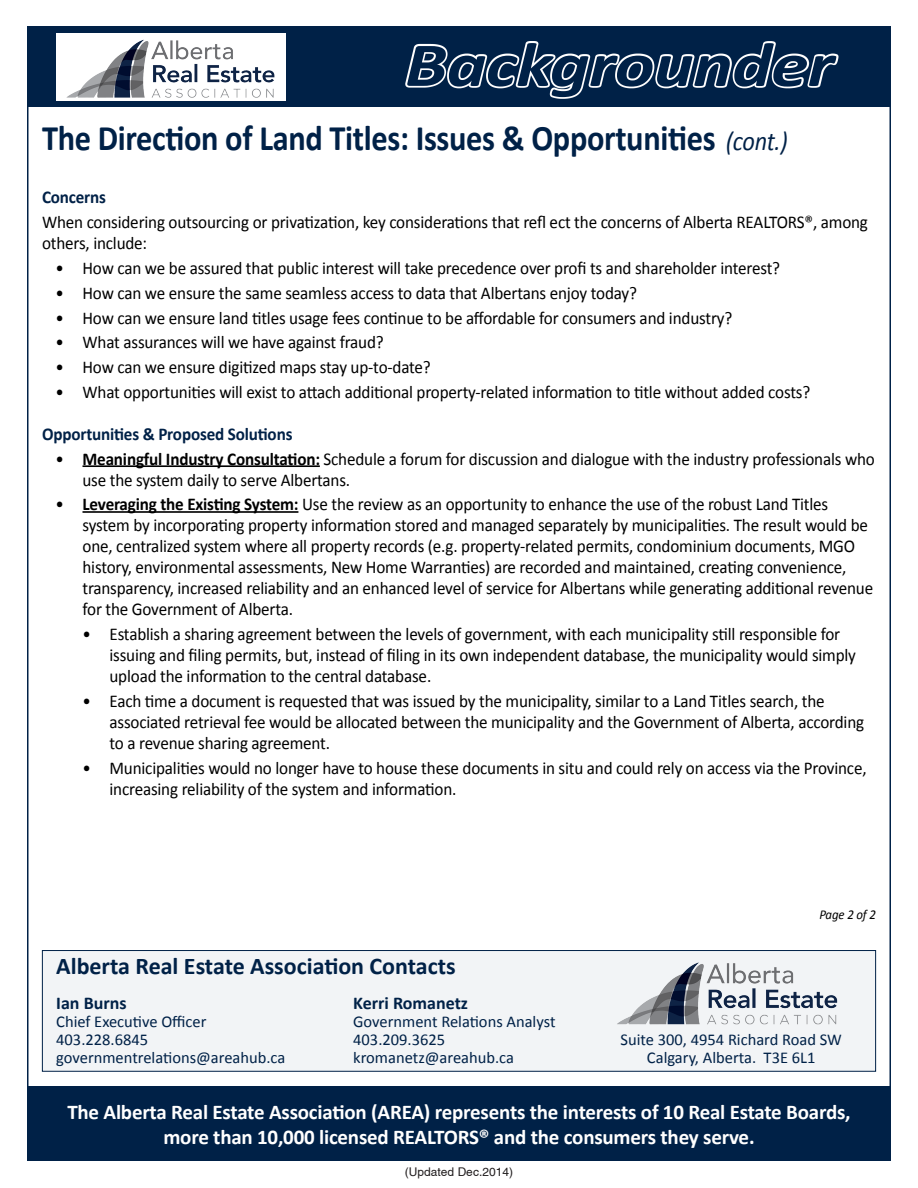
<style>
.page{position:relative;width:918px;height:1188px;background:#fff}
.page>*{position:absolute;margin:0;border:0;box-sizing:border-box;transform-origin:0 0}
.t1{font:italic 700 63px "Calibri";letter-spacing:-.01em;color:#002147;scale:1.2 1}
.t2{font:700 36px "Calibri";letter-spacing:-.01em;color:#002147;scale:.9 1}
.t3{font:700 24px "Calibri";color:#002147}
.t4{font:700 21px "Calibri";letter-spacing:-.01em;color:#fff}
.t5{font:18px/21px "Calibri";letter-spacing:-.01em;color:#000;scale:.95 1}
.t6{font:700 18px "Calibri";letter-spacing:-.01em;color:#002147;scale:.95 1}
.t7{font:700 18px "Calibri";letter-spacing:-.01em;color:#002147}
.t8{font:16.5px "Calibri";color:#002147}
.t9{font:italic 13.5px "Calibri";letter-spacing:-.01em;color:#000;scale:.95 1}
.t10{font:12px "Helvetica";color:#231f20}
.s1{font-weight:400;font-style:italic;font-size:27px}
.s2{font-weight:700}
</style>
<div class="page">
<hr style="left:82px;top:465px;width:238px;height:2px;background:#000">
<hr style="left:82px;top:511px;width:216px;height:2px;background:#000">
<div style="left:42px;top:951px;width:834px;height:120px;background:#f2f4f6"></div>
<div style="left:42px;top:950px;width:834px;height:122px;border:1px solid #002147"></div>
<img style="left:617px;top:962px;width:221px;height:63px">
<div style="left:27px;top:26px;width:864px;height:81px;background:#002147"></div>
<svg style="left:405px;top:41px;width:433px;height:58px"></svg>
<div style="left:56px;top:33px;width:230px;height:67px;background:#fff"></div>
<img style="left:66px;top:39px;width:209px;height:59px">
<div style="left:27px;top:1087px;width:864px;height:74px;background:#002147"></div>
<p class="t1" style="left:405px;top:25px;width:359px">Backgrounder</p>
<p class="t2" style="left:42px;top:115px;width:830px">The Direction of Land Titles: Issues &amp; Opportunities <span class="s1">(cont.)</span></p>
<p class="t6" style="left:42px;top:186px;width:69px">Concerns</p>
<p class="t5" style="left:42px;top:212px;width:871px">When considering outsourcing or privatization, key considerations that refl ect the concerns of Alberta REALTORS®, among others, include:</p>
<p class="t5" style="left:56px;top:258px;width:764px">• How can we be assured that public interest will take precedence over profi ts and shareholder interest?</p>
<p class="t5" style="left:56px;top:282px;width:614px">• How can we ensure the same seamless access to data that Albertans enjoy today?</p>
<p class="t5" style="left:56px;top:307px;width:714px">• How can we ensure land titles usage fees continue to be affordable for consumers and industry?</p>
<p class="t5" style="left:56px;top:332px;width:347px">• What assurances will we have against fraud?</p>
<p class="t5" style="left:56px;top:357px;width:397px">• How can we ensure digitized maps stay up-to-date?</p>
<p class="t5" style="left:56px;top:381px;width:796px">• What opportunities will exist to attach additional property-related information to title without added costs?</p>
<p class="t6" style="left:42px;top:422px;width:265px">Opportunities &amp; Proposed Solutions</p>
<p class="t5" style="left:82px;top:448px;width:836px;text-indent:-27px">• <span class="s2">Meaningful Industry Consultation:</span> Schedule a forum for discussion and dialogue with the industry professionals who use the system daily to serve Albertans.</p>
<p class="t5" style="left:82px;top:494px;width:834px;text-indent:-27px">• <span class="s2">Leveraging the Existing System:</span> Use the review as an opportunity to enhance the use of the robust Land Titles system by incorporating property information stored and managed separately by municipalities. The result would be one, centralized system where all property records (e.g. property-related permits, condominium documents, MGO history, environmental assessments, New Home Warranties) are recorded and maintained, creating convenience, transparency, increased reliability and an enhanced level of service for Albertans while generating additional revenue for the Government of Alberta.</p>
<p class="t5" style="left:110px;top:624px;width:787px;text-indent:-27px">• Establish a sharing agreement between the levels of government, with each municipality still responsible for issuing and filing permits, but, instead of filing in its own independent database, the municipality would simply upload the information to the central database.</p>
<p class="t5" style="left:110px;top:691px;width:796px;text-indent:-27px">• Each time a document is requested that was issued by the municipality, similar to a Land Titles search, the associated retrieval fee would be allocated between the municipality and the Government of Alberta, according to a revenue sharing agreement.</p>
<p class="t5" style="left:110px;top:757px;width:799px;text-indent:-27px">• Municipalities would no longer have to house these documents in situ and could rely on access via the Province, increasing reliability of the system and information.</p>
<p class="t9" style="left:819px;top:905px;width:61px">Page 2 of 2</p>
<p class="t3" style="left:56px;top:951px;width:401px">Alberta Real Estate Association Contacts</p>
<p class="t7" style="left:56px;top:991px;width:72px">Ian Burns</p>
<p class="t7" style="left:353px;top:991px;width:116px">Kerri Romanetz</p>
<p class="t8" style="left:56px;top:1011px;width:152px">Chief Executive Officer</p>
<p class="t8" style="left:353px;top:1011px;width:204px">Government Relations Analyst</p>
<p class="t8" style="left:56px;top:1029px;width:93px">403.228.6845</p>
<p class="t8" style="left:353px;top:1029px;width:93px">403.209.3625</p>
<p class="t8" style="left:621px;top:1029px;width:223px">Suite 300, 4954 Richard Road SW</p>
<p class="t8" style="left:56px;top:1047px;width:231px">governmentrelations@areahub.ca</p>
<p class="t8" style="left:353px;top:1047px;width:162px">kromanetz@areahub.ca</p>
<p class="t8" style="left:647px;top:1047px;width:170px">Calgary, Alberta. T3E 6L1</p>
<p class="t4" style="left:67px;top:1099px;width:785px">The Alberta Real Estate Association (AREA) represents the interests of 10 Real Estate Boards,</p>
<p class="t4" style="left:163px;top:1124px;width:593px">more than 10,000 licensed REALTORS® and the consumers they serve.</p>
<p class="t10" style="left:405px;top:1165px;width:110px">(Updated Dec.2014)</p>
</div>
